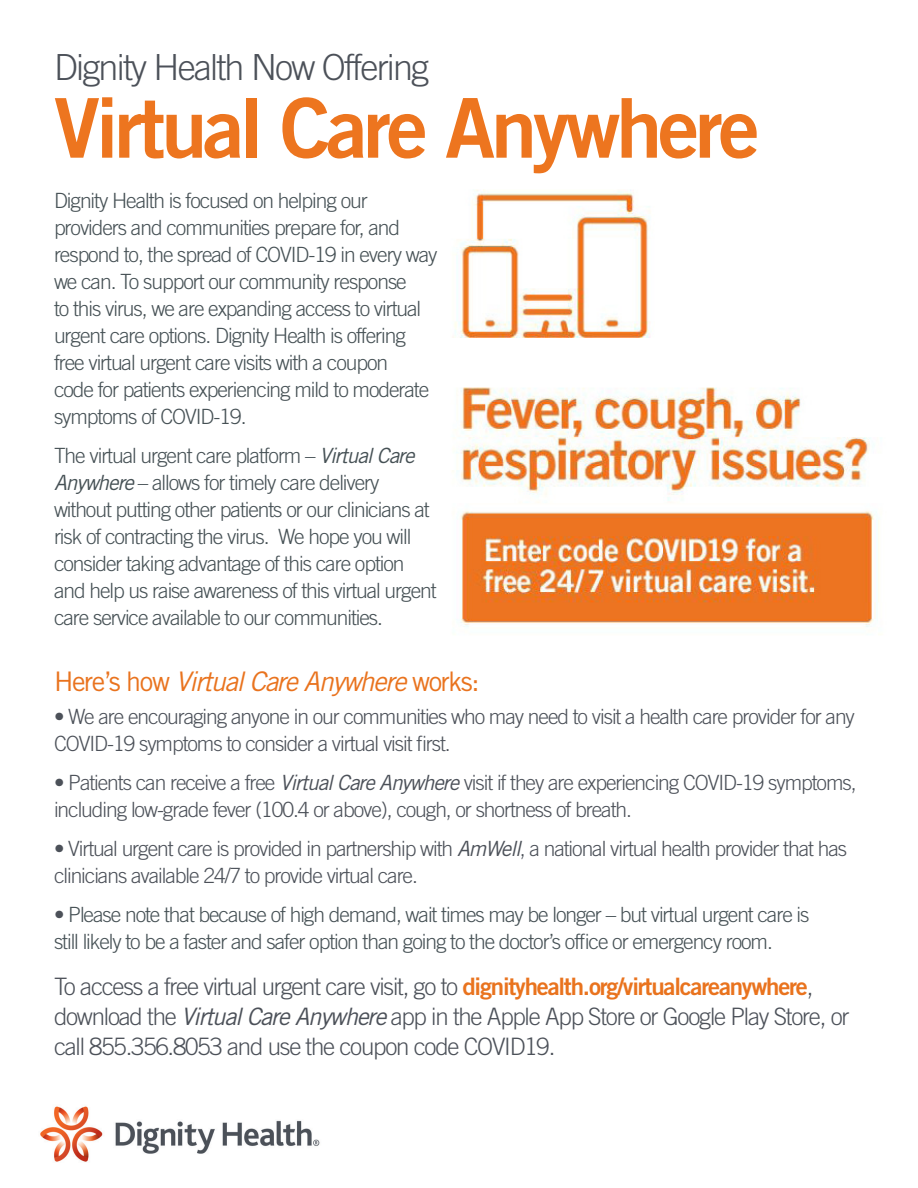
<style>
.page{position:relative;width:918px;height:1188px;background:#fff}
.page>*{position:absolute;margin:0;border:0;box-sizing:border-box;transform-origin:0 0}
.t1{font:82.5px "Trade Gothic LT Std Bd 2";letter-spacing:-.05em;color:#ed751f}
.t2{font:300 36px "Trade Gothic LT Std";letter-spacing:-.05em;color:#4c5159}
.t3{font:italic 27px "Trade Gothic LT Std";letter-spacing:-.05em;color:#e9731e}
.t4{font:300 24px/30px "Trade Gothic LT Std";letter-spacing:-.05em;color:#4c5159}
.t5{font:300 21px/27px "Trade Gothic LT Std";letter-spacing:-.05em;color:#465155}
.t6{font:300 21px/27px "Trade Gothic LT Std";letter-spacing:-.05em;color:#4c5159}
.s1{font-weight:400;font-style:italic}
.s2{font-style:normal}
.s3{color:#4c5159}
.s4{font-family:"Trade Gothic LT Std Bd 2";font-weight:400;color:#e9731e}
</style>
<div class="page">
<img style="left:453px;top:189px;width:426px;height:438px">
<img style="left:40px;top:1106px;width:280px;height:56px">
<p class="t2" style="left:54px;top:46px;width:377px">Dignity Health Now Offering</p>
<p class="t1" style="left:54px;top:77px;width:707px">Virtual Care Anywhere</p>
<p class="t5" style="left:54px;top:187px;width:385px">Dignity Health is focused on helping our providers and communities prepare for, and respond to, the spread of COVID-19 in every way we can. To support our community response<br>to this virus, we are expanding access to virtual urgent care options. Dignity Health is offering free virtual urgent care visits with a coupon<br>code for patients experiencing mild to moderate symptoms of COVID-19.</p>
<p class="t5" style="left:54px;top:442px;width:384px">The virtual urgent care platform – <span class="s1">Virtual Care Anywhere</span> – allows for timely care delivery without putting other patients or our clinicians at risk of contracting the virus. We hope you will consider taking advantage of this care option and help us raise awareness of this virtual urgent care service available to our communities.</p>
<p class="t3" style="left:54px;top:665px;width:427px"><span class="s2">Here’s how</span> Virtual Care Anywhere <span class="s2">works:</span></p>
<p class="t6" style="left:54px;top:702px;width:802px">• We are encouraging anyone in our communities who may need to visit a health care provider for any<br>COVID-19 symptoms to consider a virtual visit first.</p>
<p class="t6" style="left:54px;top:768px;width:804px">• Patients can receive a free <span class="s1">Virtual Care Anywhere</span> visit if they are experiencing COVID-19 symptoms, including low-grade fever (100.4 or above), cough, or shortness of breath.</p>
<p class="t6" style="left:54px;top:834px;width:795px">• Virtual urgent care is provided in partnership with <span class="s1">AmWell</span>, a national virtual health provider that has clinicians available 24/7 to provide virtual care.</p>
<p class="t5" style="left:54px;top:900px;width:757px"><span class="s3">•</span> Please note that because of high demand, wait times may be longer – but virtual urgent care is still likely to be a faster and safer option than going to the doctor’s office or emergency room.</p>
<p class="t4" style="left:54px;top:971px;width:797px">To access a free virtual urgent care visit, go to <span class="s4">dignityhealth.org/virtualcareanywhere</span>, download the <span class="s1">Virtual Care Anywhere</span> app in the Apple App Store or Google Play Store, or call 855.356.8053 and use the coupon code COVID19.</p>
</div>
